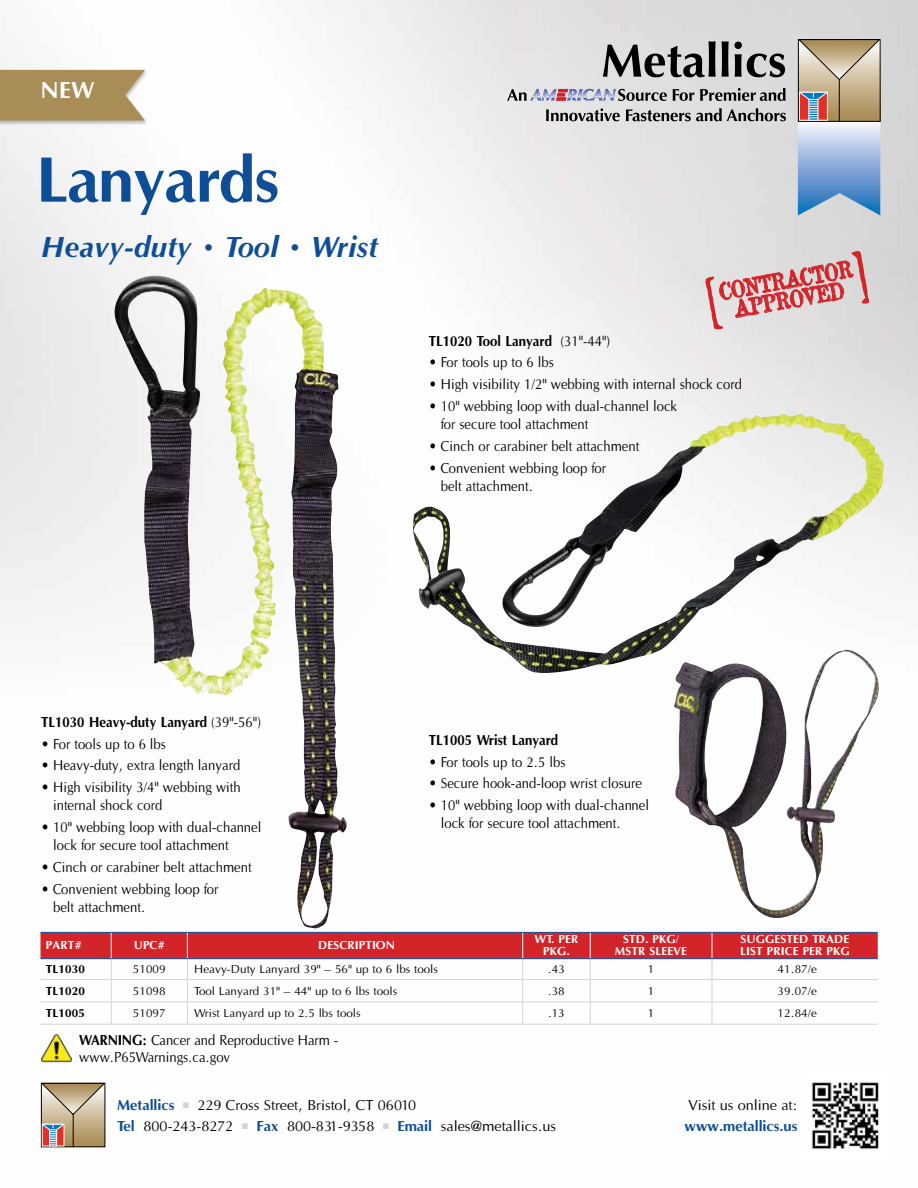
<style>
.page{position:relative;width:918px;height:1188px;background:#fff}
.page>*{position:absolute;margin:0;border:0;box-sizing:border-box;transform-origin:0 0}
.t1{font:700 66px "Optim";letter-spacing:-.025em;color:#0e4e96}
.t2{font:italic 700 30px "Optim";color:#0e4e96}
.t3{font:700 24px "Optim";color:#fff}
.t4{font:22.5px "Attic";color:#d3242a;scale:.74 1}
.t5{font:15px/18px "Optim";letter-spacing:-.005em;color:#000;scale:.9 1}
.t6{font:15px/21px "Optim";letter-spacing:-.005em;color:#000}
.t7{font:700 15px "Optim";letter-spacing:-.005em;color:#000;scale:.9 1}
.t8{font:700 15px "Optim";letter-spacing:-.01em;color:#0e4e96}
.t9{font:12px "Optim";color:#000}
.t10{font:700 12px/12px "Optim";color:#fff}
.t11{font:700 12px "Optim";color:#000}
.s1{font-weight:400;font-style:normal;font-size:19.5px}
.s2{font-weight:400}
.s3{font-weight:700}
.s4{font-weight:700;color:#0e4e96}
</style>
<div class="page">
<img style="left:0;top:0;width:918px;height:1148px">
<div style="left:798px;top:40px;width:82px;height:81px;background:#cab692"></div>
<hr style="left:839px;top:78px;width:1px;height:43px;background:#000">
<svg style="left:798px;top:38px;width:83px;height:43px;background:#c0b297"></svg>
<svg style="left:797px;top:91px;width:83px;height:124px;background:#9eacc1"></svg>
<hr style="left:40px;top:1024px;width:71px;height:1px;background:#d1d3d4">
<hr style="left:111px;top:1024px;width:76px;height:1px;background:#d1d3d4">
<hr style="left:187px;top:1024px;width:336px;height:1px;background:#d1d3d4">
<hr style="left:523px;top:1024px;width:67px;height:1px;background:#d1d3d4">
<hr style="left:590px;top:1024px;width:122px;height:1px;background:#d1d3d4">
<hr style="left:712px;top:1024px;width:166px;height:1px;background:#d1d3d4">
<svg style="left:40px;top:933px;width:838px;height:91px"></svg>
<hr style="left:40px;top:932px;width:71px;height:1px;background:#0e4e96">
<hr style="left:111px;top:932px;width:76px;height:1px;background:#0e4e96">
<hr style="left:187px;top:932px;width:336px;height:1px;background:#0e4e96">
<hr style="left:523px;top:932px;width:67px;height:1px;background:#0e4e96">
<hr style="left:590px;top:932px;width:122px;height:1px;background:#0e4e96">
<hr style="left:712px;top:932px;width:166px;height:1px;background:#0e4e96">
<hr style="left:40px;top:958px;width:71px;height:1px;background:#0e4e96">
<hr style="left:111px;top:958px;width:76px;height:1px;background:#0e4e96">
<hr style="left:187px;top:958px;width:336px;height:1px;background:#0e4e96">
<hr style="left:523px;top:958px;width:67px;height:1px;background:#0e4e96">
<hr style="left:590px;top:958px;width:122px;height:1px;background:#0e4e96">
<hr style="left:712px;top:958px;width:166px;height:1px;background:#0e4e96">
<div style="left:0;top:69px;width:149px;height:57px;background:#000;opacity:.25"></div>
<svg style="left:0;top:70px;width:145px;height:51px;background:#ae9462"></svg>
<svg style="left:603px;top:41px;width:113px;height:36px;background:#898989"></svg>
<svg style="left:722px;top:41px;width:63px;height:36px;background:#8a8a8a"></svg>
<svg style="left:673px;top:89px;width:21px;height:12px"></svg>
<svg style="left:700px;top:88px;width:86px;height:13px"></svg>
<svg style="left:546px;top:108px;width:74px;height:13px"></svg>
<svg style="left:626px;top:108px;width:160px;height:13px;background:#969696"></svg>
<svg style="left:507px;top:89px;width:160px;height:12px;background:#a7a0ae"></svg>
<img style="left:114px;top:303px;width:191px;height:393px">
<img style="left:411px;top:414px;width:457px;height:239px">
<img style="left:674px;top:650px;width:199px;height:269px">
<hr style="left:41px;top:1147px;width:64px;height:1px;background:#a6a7a7">
<svg style="left:43px;top:1115px;width:60px;height:30px"></svg>
<div style="left:41px;top:1083px;width:64px;height:64px;border:1px solid #000"></div>
<hr style="left:73px;top:1113px;width:1px;height:34px;background:#000">
<svg style="left:41px;top:1082px;width:65px;height:33px;background:#bcae94"></svg>
<svg style="left:40px;top:1124px;width:26px;height:23px"></svg>
<img style="left:802px;top:1072px;width:87px;height:78px">
<img style="left:40px;top:1034px;width:33px;height:28px">
<svg style="left:705px;top:250px;width:165px;height:80px;background:#ddc7c8"></svg>
<h3 class="t3" style="left:40px;top:78px;width:56px">NE W</h3>
<h1 class="t1" style="left:36px;top:146px;width:246px">Lanyards</h1>
<h2 class="t2" style="left:41px;top:232px;width:338px">Heavy-duty <span class="s1">•</span> Tool <span class="s1">•</span> Wrist</h2>
<h3 class="t4" style="left:717px;top:277px;width:184px;rotate:-10deg">CONTRACTOR</h3>
<h3 class="t4" style="left:732px;top:295px;width:151px;rotate:-10deg">APPROVED</h3>
<p class="t7" style="left:429px;top:333px;width:203px">TL1020 Tool Lanyard <span class="s2">(31"-44")</span></p>
<p class="t5" style="left:429px;top:354px;width:141px">• For tools up to 6 lbs</p>
<p class="t5" style="left:429px;top:376px;width:350px">• High visibility 1/2" webbing with internal shock cord</p>
<p class="t5" style="left:441px;top:398px;width:264px;text-indent:-12px">• 10" webbing loop with dual-channel lock for secure tool attachment</p>
<p class="t5" style="left:429px;top:437px;width:236px">• Cinch or carabiner belt attachment</p>
<p class="t5" style="left:441px;top:459px;width:185px;text-indent:-12px">• Convenient webbing loop for belt attachment.</p>
<p class="t7" style="left:41px;top:714px;width:246px">TL1030 Heavy-duty Lanyard <span class="s2">(39"-56")</span></p>
<p class="t5" style="left:41px;top:735px;width:141px">• For tools up to 6 lbs</p>
<p class="t5" style="left:41px;top:757px;width:223px">• Heavy-duty, extra length lanyard</p>
<p class="t5" style="left:53px;top:779px;width:210px;text-indent:-12px">• High visibility 3/4" webbing with internal shock cord</p>
<p class="t5" style="left:53px;top:819px;width:233px;text-indent:-12px">• 10" webbing loop with dual-channel lock for secure tool attachment</p>
<p class="t5" style="left:41px;top:858px;width:236px">• Cinch or carabiner belt attachment</p>
<p class="t5" style="left:53px;top:880px;width:185px;text-indent:-12px">• Convenient webbing loop for belt attachment.</p>
<p class="t7" style="left:429px;top:732px;width:146px">TL1005 Wrist Lanyard</p>
<p class="t5" style="left:429px;top:753px;width:153px">• For tools up to 2.5 lbs</p>
<p class="t5" style="left:429px;top:775px;width:239px">• Secure hook-and-loop wrist closure</p>
<p class="t5" style="left:441px;top:797px;width:233px;text-indent:-12px">• 10" webbing loop with dual-channel lock for secure tool attachment.</p>
<p class="t10" style="left:46px;top:939px;width:37px">PART#</p>
<p class="t10" style="left:134px;top:939px;width:33px">UPC#</p>
<p class="t10" style="left:318px;top:939px;width:79px">description</p>
<p class="t10" style="left:534px;top:933px;width:46px;text-align:center">WT. PER<br>PKG.</p>
<p class="t10" style="left:623px;top:933px;width:38px">STD. pkg</p>
<p class="t10" style="left:615px;top:933px;width:72px;text-indent:61px">/<br>MSTR SLEEVE</p>
<p class="t10" style="left:741px;top:933px;width:9px">Sug</p>
<p class="t10" style="left:740px;top:933px;width:111px;text-indent:25px">GESTED Trade<br>List PRICE PER pkg</p>
<p class="t11" style="left:46px;top:963px;width:41px">TL1030</p>
<p class="t9" style="left:133px;top:963px;width:34px">51009</p>
<p class="t9" style="left:194px;top:963px;width:246px">Heavy-Duty Lanyard 39" – 56" up to 6 lbs tools</p>
<p class="t9" style="left:548px;top:963px;width:19px">.43</p>
<p class="t9" style="left:648px;top:963px;width:8px">1</p>
<p class="t9" style="left:778px;top:963px;width:41px">41.87/e</p>
<p class="t11" style="left:46px;top:985px;width:41px">TL1020</p>
<p class="t9" style="left:133px;top:985px;width:34px">51098</p>
<p class="t9" style="left:194px;top:985px;width:205px">Tool Lanyard 31" – 44" up to 6 lbs tools</p>
<p class="t9" style="left:548px;top:985px;width:18px">.38</p>
<p class="t9" style="left:648px;top:985px;width:8px">1</p>
<p class="t9" style="left:778px;top:985px;width:41px">39.07/e</p>
<p class="t11" style="left:46px;top:1007px;width:41px">TL1005</p>
<p class="t9" style="left:133px;top:1007px;width:34px">51097</p>
<p class="t9" style="left:194px;top:1007px;width:168px">Wrist Lanyard up to 2.5 lbs tools</p>
<p class="t9" style="left:548px;top:1007px;width:18px">.13</p>
<p class="t9" style="left:648px;top:1007px;width:8px">1</p>
<p class="t9" style="left:778px;top:1007px;width:41px">12.84/e</p>
<p class="t5" style="left:79px;top:1033px;width:289px;line-height:16.5px"><span class="s3">WARNIN G:</span> Cancer and Reproductive Harm - www.P65Warnings.ca.gov</p>
<p class="t6" style="left:117px;top:1095px;width:441px"><span class="s4">Metallics</span> <sup>■</sup> 229 Cross Street, Bristol, CT 06010<br><span class="s4">Tel</span> 800-243-8272 <sup>■</sup> <span class="s4">Fax</span> 800-831-9358 <sup>■</sup> <span class="s4">Email</span> sales@metallics.us</p>
<p class="t6" style="left:688px;top:1095px;width:111px">Visit us online at:</p>
<p class="t8" style="left:685px;top:1119px;width:115px">www.metallics.us</p>
</div>
